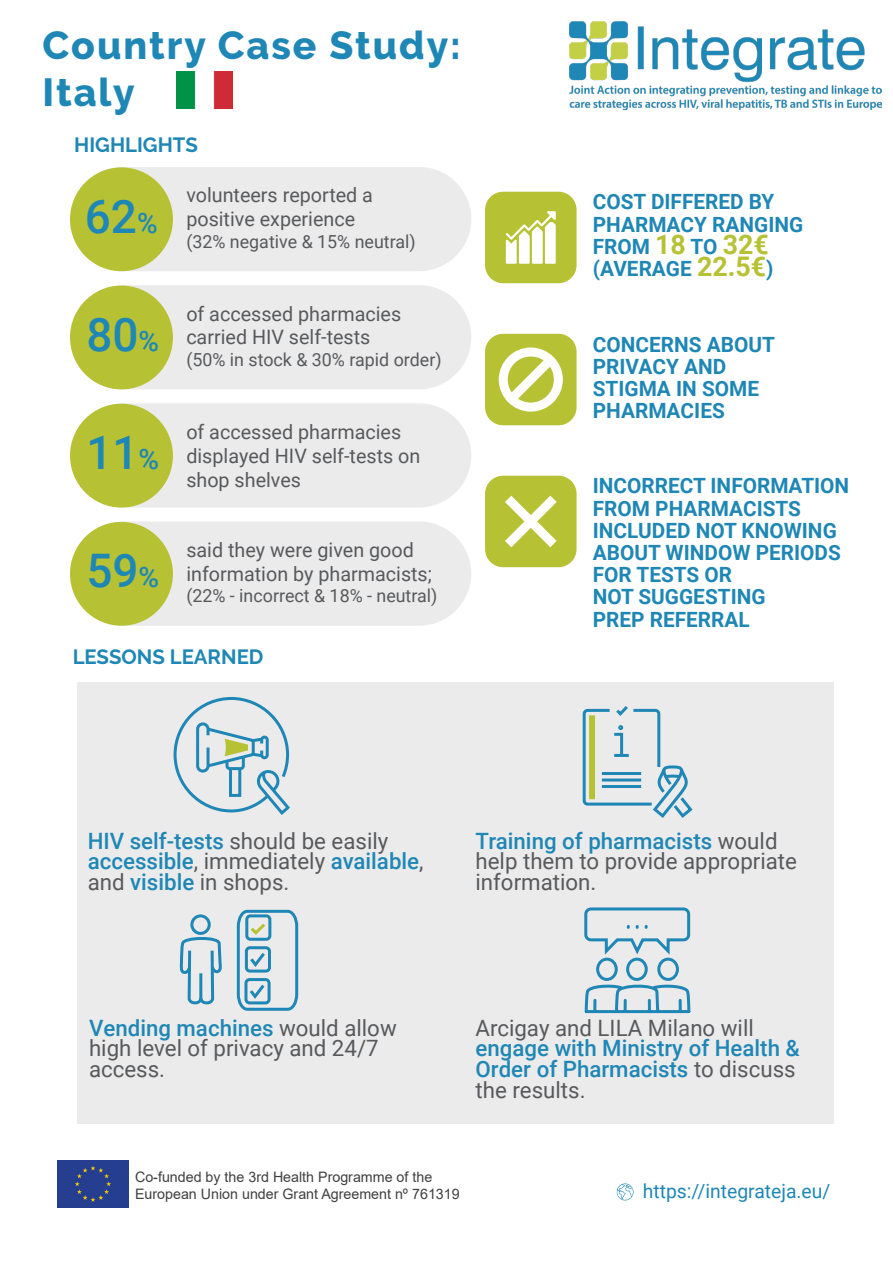
<style>
.page{position:relative;width:893px;height:1263px;background:#fff}
.page>*{position:absolute;margin:0;border:0;box-sizing:border-box;transform-origin:0 0}
.t1{font:500 46.2px "Roboto";color:#1f87b5}
.t2{font:800 39px/46.8px "Raleway";letter-spacing:.05em;color:#1f87b5}
.t3{font:22.5px/20.5px "Roboto";color:#58595b}
.t4{font:500 22.5px/20.5px "Roboto";color:#1f87b5}
.t5{font:700 21px/22.2px "Roboto";color:#1f87b5}
.t6{font:700 20.55px "Raleway";color:#1f87b5}
.t7{font:19.95px/23.9px "Roboto";color:#58595b}
.t8{font:19.5px "Roboto";color:#1f87b5}
.t9{font:18px "Roboto";color:#58595b}
.t10{font:14.4px/17.2px "Arial";color:#404041}
.s1{font-size:28.2px}
.s2{font-size:27px;color:#b6c234}
.s3{font-weight:400;color:#58595b}
.s4{font-weight:500;color:#1f87b5}
</style>
<div class="page">
<div style="left:77px;top:682px;width:756px;height:442px;background:#e6e7e8"></div>
<svg style="left:173px;top:697px;width:117px;height:118px"></svg>
<svg style="left:179px;top:909px;width:120px;height:102px"></svg>
<svg style="left:584px;top:907px;width:107px;height:107px"></svg>
<svg style="left:582px;top:706px;width:111px;height:112px"></svg>
<hr style="left:614px;top:754px;width:15px;height:3px;background:#1f87b5">
<div style="left:71px;top:167px;width:400px;height:104px;background:#e6e7e8;border-radius:52px"></div>
<div style="left:70px;top:167px;width:103px;height:104px;background:#b6c234;border-radius:50%"></div>
<div style="left:71px;top:285px;width:400px;height:104px;background:#e6e7e8;border-radius:52px"></div>
<div style="left:70px;top:286px;width:103px;height:103px;background:#b6c234;border-radius:50%"></div>
<div style="left:71px;top:403px;width:400px;height:105px;background:#e6e7e8;border-radius:52px"></div>
<div style="left:70px;top:404px;width:103px;height:104px;background:#b6c234;border-radius:50%"></div>
<div style="left:71px;top:521px;width:400px;height:105px;background:#e6e7e8;border-radius:52px"></div>
<div style="left:70px;top:522px;width:103px;height:104px;background:#b6c234;border-radius:50%"></div>
<div style="left:58px;top:1160px;width:71px;height:47px;background:#253e90"></div>
<svg style="left:616px;top:1183px;width:17px;height:18px"></svg>
<img style="left:177px;top:72px;width:55px;height:37px">
<img style="left:570px;top:21px;width:311px;height:89px">
<div style="left:485px;top:192px;width:92px;height:91px;background:#b6c234;border-radius:18px"></div>
<svg style="left:506px;top:211px;width:50px;height:53px"></svg>
<div style="left:485px;top:334px;width:92px;height:91px;background:#b6c234;border-radius:18px"></div>
<svg style="left:499px;top:347px;width:64px;height:65px"></svg>
<div style="left:485px;top:476px;width:92px;height:91px;background:#b6c234;border-radius:18px"></div>
<svg style="left:505px;top:496px;width:52px;height:51px"></svg>
<h2 class="t2" style="left:43px;top:22px;width:420px">Country Case Study:<br>Italy</h2>
<p class="t6" style="left:74px;top:133px;width:125px">HIGHLIGHTS</p>
<h1 class="t1" style="left:85px;top:184px;width:74px">62<span class="s1">%</span></h1>
<p class="t7" style="left:186px;top:183px;width:188px">volunteers reported a positive experience</p>
<p class="t9" style="left:186px;top:229px;width:231px">(32% negative &amp; 15% neutral)</p>
<h1 class="t1" style="left:86px;top:302px;width:74px">80<span class="s1">%</span></h1>
<h1 class="t1" style="left:86px;top:420px;width:74px">11<span class="s1">%</span></h1>
<p class="t7" style="left:186px;top:301px;width:216px">of accessed pharmacies carried HIV self-tests</p>
<p class="t9" style="left:186px;top:347px;width:257px">(50% in stock &amp; 30% rapid order)</p>
<p class="t7" style="left:186px;top:419px;width:236px">of accessed pharmacies displayed HIV self-tests on shop shelves</p>
<h1 class="t1" style="left:86px;top:538px;width:74px">59<span class="s1">%</span></h1>
<p class="t7" style="left:186px;top:537px;width:247px">said they were given good information by pharmacists;</p>
<p class="t9" style="left:186px;top:583px;width:253px">(22% - incorrect &amp; 18% - neutral)</p>
<p class="t6" style="left:73px;top:645px;width:192px">LESSONS LEARNED</p>
<p class="t5" style="left:593px;top:190px;width:212px">COST DIFFERED BY<br>PHARMACY RANGING<br>FROM <span class="s2">18</span> TO <span class="s2">32€ </span>(AVERAGE <span class="s2">22.5€</span>)</p>
<p class="t5" style="left:593px;top:332px;width:184px">CONCERNS ABOUT<br>PRIVACY AND<br>STIGMA IN SOME<br>PHARMACIES</p>
<p class="t5" style="left:593px;top:474px;width:258px">INCORRECT INFORMATION<br>FROM PHARMACISTS<br>INCLUDED NOT KNOWING<br>ABOUT WINDOW PERIODS<br>FOR TESTS OR<br>NOT SUGGESTING<br>PREP REFERRAL</p>
<p class="t4" style="left:88px;top:829px;width:337px">HIV self-tests <span class="s3">should be easily </span>accessible<span class="s3">, immediately</span> available<span class="s3">, and</span> visible <span class="s3">in shops.</span></p>
<p class="t3" style="left:89px;top:1017px;width:309px"><span class="s4">Vending machines</span> would allow high level of privacy and 24/7 access.</p>
<p class="t3" style="left:475px;top:829px;width:323px"><span class="s4">Training of pharmacists</span> would help them to provide appropriate information.</p>
<p class="t3" style="left:475px;top:1017px;width:280px">Arcigay and LILA Milano will</p>
<p class="t4" style="left:475px;top:1037px;width:326px">engage with Ministry of Health &amp;<br>Order of Pharmacists <span class="s3">to discuss the results.</span></p>
<p class="t10" style="left:135px;top:1168px;width:326px">Co-funded by the 3rd Health Programme of the<br>European Union under Grant Agreement nº 761319</p>
<p class="t8" style="left:643px;top:1177px;width:189px">https://integrateja.eu/</p>
</div>
